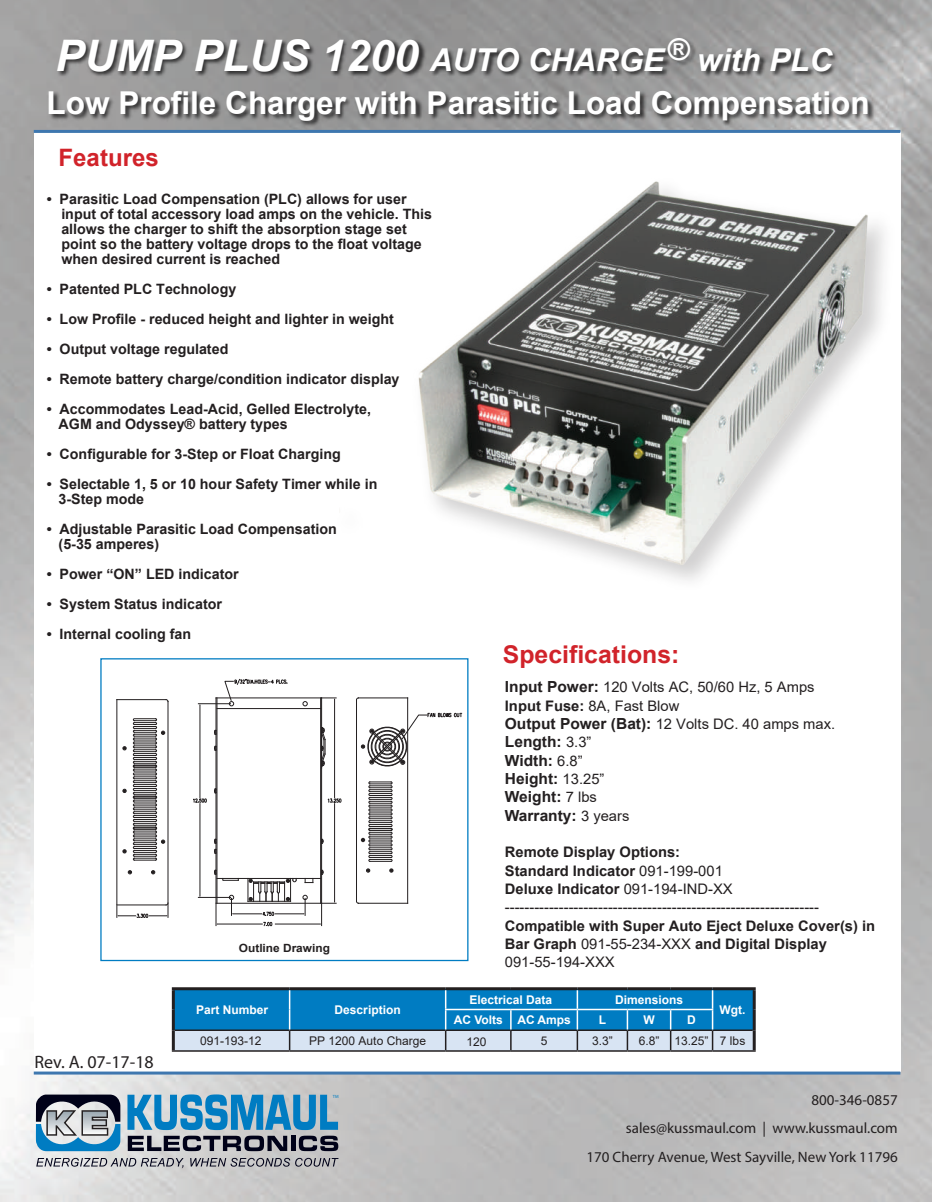
<style>
.page{position:relative;width:932px;height:1202px;background:#fff}
.page>*{position:absolute;margin:0;border:0;box-sizing:border-box;transform-origin:0 0}
.t1{font:700 31.5px "Arial";color:#fff}
.t2{font:italic 700 31.5px "Arial";color:#fff}
.t3{font:700 24.45px "Arial";color:#d1232a}
.t4{font:700 24px "Arial";color:#d1232a}
.t5{font:18px "Myriad Pro";color:#231f20}
.t6{font:700 15.3px/18.3px "Arial";color:#231f20}
.t7{font:15px/28.5px "Myriad Pro";color:#231f20;text-align:right}
.t8{font:14.55px/18.3px "Arial";color:#231f20}
.t9{font:700 14.55px/18.3px "Arial";color:#231f20}
.t10{font:700 14.25px/15px "Arial";color:#231f20}
.t11{font:700 12px "Arial";color:#fff}
.t12{font:12px "Arial";color:#231f20}
.t13{font:700 11.25px "Arial";color:#231f20;scale:1.05 1}
.t14{font:4.5px "Myriad Pro";color:#007cc2}
.s1{font-size:43.5px}
.s2{font-weight:700;font-size:15.3px}
.s3{font-weight:700}
.s4{font-weight:400;font-size:14.55px}
.s5{font-weight:400}
</style>
<div class="page">
<img style="left:0;top:0;width:932px;height:1202px">
<div style="left:34px;top:132px;width:866px;height:940px;background:#fff"></div>
<hr style="left:34px;top:1071px;width:866px;height:3px;background:#3e77af">
<hr style="left:34px;top:130px;width:866px;height:3px;background:#3e77af">
<svg style="left:127px;top:1094px;width:211px;height:57px;background:#6492af"></svg>
<svg style="left:36px;top:1157px;width:148px;height:11px;background:#a8a8ae"></svg>
<svg style="left:190px;top:1157px;width:148px;height:9px"></svg>
<svg style="left:36px;top:1094px;width:84px;height:57px;background:#708b9f"></svg>
<hr style="left:172px;top:1050px;width:117px;height:1px;background:#231f20">
<hr style="left:712px;top:1050px;width:43px;height:1px;background:#231f20">
<hr style="left:172px;top:987px;width:117px;height:3px;background:#231f20">
<hr style="left:172px;top:990px;width:3px;height:19px;background:#231f20">
<hr style="left:289px;top:987px;width:156px;height:3px;background:#231f20">
<hr style="left:172px;top:1009px;width:3px;height:21px;background:#231f20">
<hr style="left:445px;top:987px;width:66px;height:3px;background:#231f20">
<hr style="left:511px;top:987px;width:66px;height:3px;background:#231f20">
<hr style="left:577px;top:987px;width:50px;height:3px;background:#231f20">
<hr style="left:627px;top:987px;width:43px;height:3px;background:#231f20">
<hr style="left:670px;top:987px;width:42px;height:3px;background:#231f20">
<hr style="left:712px;top:987px;width:43px;height:3px;background:#231f20">
<hr style="left:752px;top:990px;width:3px;height:19px;background:#231f20">
<hr style="left:752px;top:1009px;width:3px;height:21px;background:#231f20">
<hr style="left:172px;top:1030px;width:3px;height:20px;background:#231f20">
<hr style="left:752px;top:1030px;width:3px;height:20px;background:#231f20">
<svg style="left:173px;top:988px;width:581px;height:63px;background:#4896c4"></svg>
<img style="left:900px;top:168px;width:3px;height:432px">
<img style="left:418px;top:181px;width:467px;height:400px">
<div style="left:100px;top:658px;width:368px;height:303px;border:1px solid #007cc2"></div>
<hr style="left:216px;top:903px;width:105px;height:1px;background:#231f20">
<hr style="left:216px;top:697px;width:105px;height:1px;background:#231f20">
<hr style="left:216px;top:698px;width:1px;height:205px;background:#231f20">
<hr style="left:321px;top:698px;width:1px;height:205px;background:#231f20">
<hr style="left:217px;top:878px;width:103px;height:1px;background:#231f20">
<hr style="left:217px;top:708px;width:103px;height:1px;background:#231f20">
<svg style="left:303px;top:701px;width:4px;height:5px"></svg>
<svg style="left:214px;top:839px;width:3px;height:15px"></svg>
<svg style="left:214px;top:730px;width:3px;height:5px"></svg>
<hr style="left:217px;top:698px;width:1px;height:205px;background:#231f20">
<hr style="left:320px;top:698px;width:1px;height:205px;background:#231f20">
<hr style="left:168px;top:701px;width:1px;height:202px;background:#231f20">
<hr style="left:117px;top:699px;width:49px;height:1px;background:#231f20">
<svg style="left:322px;top:727px;width:4px;height:39px"></svg>
<hr style="left:117px;top:699px;width:1px;height:206px;background:#231f20">
<svg style="left:117px;top:902px;width:52px;height:16px"></svg>
<hr style="left:334px;top:699px;width:1px;height:98px;background:#231f20">
<hr style="left:334px;top:803px;width:1px;height:98px;background:#231f20">
<svg style="left:321px;top:697px;width:15px;height:2px"></svg>
<svg style="left:328px;top:798px;width:13px;height:5px"></svg>
<hr style="left:198px;top:703px;width:32px;height:1px;background:#231f20">
<hr style="left:198px;top:897px;width:32px;height:1px;background:#231f20">
<hr style="left:200px;top:705px;width:1px;height:92px;background:#231f20">
<hr style="left:200px;top:803px;width:1px;height:93px;background:#231f20">
<svg style="left:193px;top:798px;width:14px;height:5px"></svg>
<svg style="left:214px;top:746px;width:3px;height:5px"></svg>
<svg style="left:214px;top:788px;width:3px;height:5px"></svg>
<hr style="left:407px;top:698px;width:1px;height:205px;background:#231f20">
<hr style="left:356px;top:700px;width:1px;height:201px;background:#231f20">
<hr style="left:358px;top:903px;width:49px;height:1px;background:#231f20">
<hr style="left:358px;top:697px;width:49px;height:1px;background:#231f20">
<svg style="left:366px;top:868px;width:4px;height:4px"></svg>
<svg style="left:389px;top:868px;width:4px;height:4px"></svg>
<svg style="left:361px;top:781px;width:31px;height:81px"></svg>
<svg style="left:128px;top:870px;width:4px;height:4px"></svg>
<svg style="left:151px;top:870px;width:4px;height:4px"></svg>
<svg style="left:123px;top:849px;width:3px;height:4px"></svg>
<svg style="left:123px;top:746px;width:3px;height:4px"></svg>
<svg style="left:133px;top:718px;width:32px;height:143px"></svg>
<hr style="left:275px;top:923px;width:45px;height:1px;background:#231f20">
<svg style="left:320px;top:901px;width:16px;height:24px"></svg>
<svg style="left:224px;top:679px;width:63px;height:27px"></svg>
<svg style="left:361px;top:712px;width:101px;height:55px"></svg>
<svg style="left:214px;top:870px;width:99px;height:56px"></svg>
<img style="left:45px;top:86px;width:833px;height:47px">
<img style="left:54px;top:21px;width:786px;height:75px">
<h1 class="t2" style="left:56px;top:39px;width:778px"><span class="s1">PUMP PLUS 1200</span> AUTO CHARGE<sup>®</sup> with PLC</h1>
<h1 class="t1" style="left:47px;top:81px;width:824px">Low Profile Charger with Parasitic Load Compensation</h1>
<h3 class="t4" style="left:59px;top:141px;width:102px">Features</h3>
<p class="t10" style="left:61px;top:191px;width:372px;text-indent:-15px">• Parasitic Load Compensation (PLC) allows for user input of total accessory load amps on the vehicle. This allows the charger to shift the absorption stage set point so the battery voltage drops to the float voltage when desired current is reached</p>
<p class="t10" style="left:47px;top:282px;width:191px">• Patented PLC Technology</p>
<p class="t10" style="left:47px;top:312px;width:349px">• Low Profile - reduced height and lighter in weight</p>
<p class="t10" style="left:47px;top:341px;width:183px">• Output voltage regulated</p>
<p class="t10" style="left:47px;top:371px;width:354px">• Remote battery charge/condition indicator display</p>
<p class="t10" style="left:59px;top:401px;width:314px;text-indent:-12px">• Accommodates Lead-Acid, Gelled Electrolyte,<br>AGM and Odyssey® battery types</p>
<p class="t10" style="left:47px;top:446px;width:295px">• Configurable for 3-Step or Float Charging</p>
<p class="t10" style="left:59px;top:476px;width:320px;text-indent:-12px">• Selectable 1, 5 or 10 hour Safety Timer while in<br>3-Step mode</p>
<p class="t10" style="left:59px;top:521px;width:280px;text-indent:-12px">• Adjustable Parasitic Load Compensation (5-35 amperes)</p>
<p class="t10" style="left:47px;top:566px;width:193px">• Power “ON” LED indicator</p>
<p class="t10" style="left:47px;top:596px;width:177px">• System Status indicator</p>
<p class="t10" style="left:47px;top:626px;width:146px">• Internal cooling fan</p>
<p class="t13" style="left:239px;top:940px;width:88px">Outline Drawing</p>
<p class="t5" style="left:34px;top:1050px;width:121px">Rev. A. 07-17-18</p>
<p class="t11" style="left:196px;top:1001px;width:74px">Part Number</p>
<p class="t12" style="left:200px;top:1032px;width:63px">091-193-12</p>
<p class="t11" style="left:334px;top:1001px;width:68px">Description</p>
<p class="t12" style="left:309px;top:1032px;width:118px">PP 1200 Auto Charge</p>
<p class="t14" style="left:333px;top:1093px;width:7px">TM</p>
<h2 class="t3" style="left:503px;top:637px;width:178px">Specifications:</h2>
<p class="t8" style="left:505px;top:678px;width:332px"><span class="s2">Input Power:</span> 120 Volts AC, 50/60 Hz, 5 Amps<br><span class="s3">Input Fuse:</span> 8A, Fast Blow<br><span class="s2">Output Power (Bat):</span> 12 Volts DC. 40 amps max.</p>
<p class="t6" style="left:505px;top:733px;width:126px">Length: <span class="s4">3.3”<br></span>Width: <span class="s4">6.8”<br></span>Height: <span class="s4">13.25”<br></span>Weight: <span class="s4">7 lbs<br></span>Warranty: <span class="s4">3 years</span></p>
<p class="t8" style="left:505px;top:843px;width:316px"><span class="s3">Remote Display Options:<br>Standard Indicator</span> 091-199-001<br><span class="s3">Deluxe Indicator</span> 091-194-IND-XX ----------------------------------------------------------------</p>
<p class="t9" style="left:505px;top:916px;width:372px">Compatible with Super Auto Eject Deluxe Cover(s) in<br>Bar Graph <span class="s5">091-55-234-XXX</span> and Digital Display<br><span class="s5">091-55-194-XXX</span></p>
<p class="t11" style="left:469px;top:990px;width:84px">Electrical Data</p>
<p class="t11" style="left:453px;top:1011px;width:119px">AC Volts AC Amps</p>
<p class="t11" style="left:598px;top:1011px;width:9px">L</p>
<p class="t11" style="left:615px;top:990px;width:70px">Dimensions</p>
<p class="t11" style="left:643px;top:1011px;width:13px">W</p>
<p class="t11" style="left:687px;top:1011px;width:10px">D</p>
<p class="t11" style="left:719px;top:1001px;width:27px">Wgt.</p>
<p class="t12" style="left:466px;top:1033px;width:22px">120</p>
<p class="t12" style="left:541px;top:1032px;width:8px">5</p>
<p class="t12" style="left:592px;top:1032px;width:22px">3.3”</p>
<p class="t12" style="left:638px;top:1032px;width:22px">6.8”</p>
<p class="t12" style="left:674px;top:1032px;width:36px">13.25”</p>
<p class="t12" style="left:720px;top:1032px;width:27px">7 lbs</p>
<p class="t7" style="left:586px;top:1085px;width:313px">800-346-0857<br>sales@kussmaul.com | www.kussmaul.com<br>170 Cherry Avenue, West Sayville, New York 11796</p>
</div>
